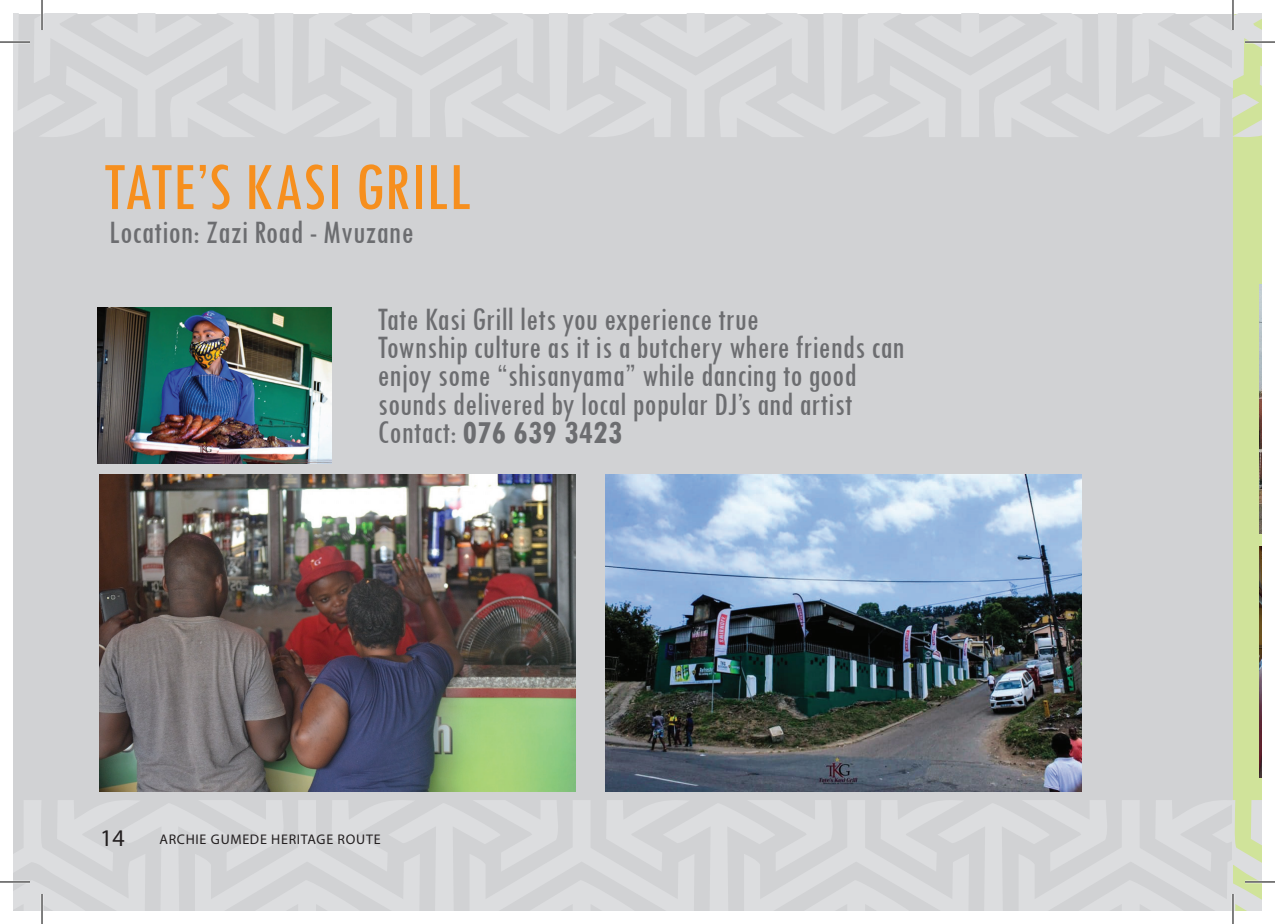
<style>
.page{position:relative;width:1275px;height:924px;background:#fff}
.page>*{position:absolute;margin:0;border:0;box-sizing:border-box;transform-origin:0 0}
.t1{font:condensed 70.4px "Tw Cen";color:#f68f1e}
.t2{font:condensed 34px/28.4px "Tw Cen";color:#6c6d70}
.t3{font:24px "Myriad Pro";color:#231f20}
.t4{font:14px "Myriad Pro";letter-spacing:.05em;color:#231f20}
.s1{font-weight:700}
</style>
<div class="page">
<div style="left:14px;top:14px;width:1219px;height:895px;background:#d1d2d4"></div>
<img style="left:605px;top:474px;width:476px;height:317px">
<img style="left:98px;top:307px;width:234px;height:156px">
<img style="left:99px;top:474px;width:476px;height:317px">
<div style="left:1233px;top:14px;width:28px;height:895px;background:#d0e39a"></div>
<svg style="left:14px;top:800px;width:1247px;height:109px"></svg>
<svg style="left:14px;top:14px;width:1247px;height:123px"></svg>
<img style="left:1259px;top:284px;width:2px;height:249px">
<img style="left:1259px;top:546px;width:2px;height:231px">
<hr style="left:0;top:41px;width:30px;height:2px;background:#fff">
<hr style="left:1245px;top:41px;width:30px;height:2px;background:#fff">
<hr style="left:0;top:880px;width:30px;height:2px;background:#fff">
<hr style="left:1245px;top:880px;width:30px;height:2px;background:#fff">
<hr style="left:41px;top:0;width:2px;height:30px;background:#fff">
<hr style="left:41px;top:893px;width:2px;height:30px;background:#fff">
<hr style="left:1231px;top:0;width:3px;height:30px;background:#fff">
<hr style="left:1231px;top:893px;width:3px;height:30px;background:#fff">
<hr style="left:0;top:42px;width:30px;height:1px;background:#000">
<hr style="left:1245px;top:42px;width:30px;height:1px;background:#000">
<hr style="left:0;top:881px;width:30px;height:1px;background:#000">
<hr style="left:1245px;top:881px;width:30px;height:1px;background:#000">
<hr style="left:42px;top:0;width:1px;height:30px;background:#000">
<hr style="left:42px;top:893px;width:1px;height:30px;background:#000">
<hr style="left:1232px;top:0;width:1px;height:30px;background:#000">
<hr style="left:1232px;top:893px;width:1px;height:30px;background:#000">
<h1 class="t1" style="left:103px;top:144px;width:370px">TATE’S KASI GRILL</h1>
<p class="t2" style="left:109px;top:217px;width:306px">Location: Zazi Road - Mvuzane</p>
<p class="t2" style="left:377px;top:304px;width:528px">Tate Kasi Grill lets you experience true<br>Township culture as it is a butchery where friends can enjoy some “shisanyama” while dancing to good sounds delivered by local popular DJ’s and artist Contact: <span class="s1">076 639 3423</span></p>
<p class="t3" style="left:100px;top:822px;width:26px">14</p>
<p class="t4" style="left:159px;top:830px;width:223px">ARCHIE GUMEDE HERITAGE ROUTE</p>
</div>
